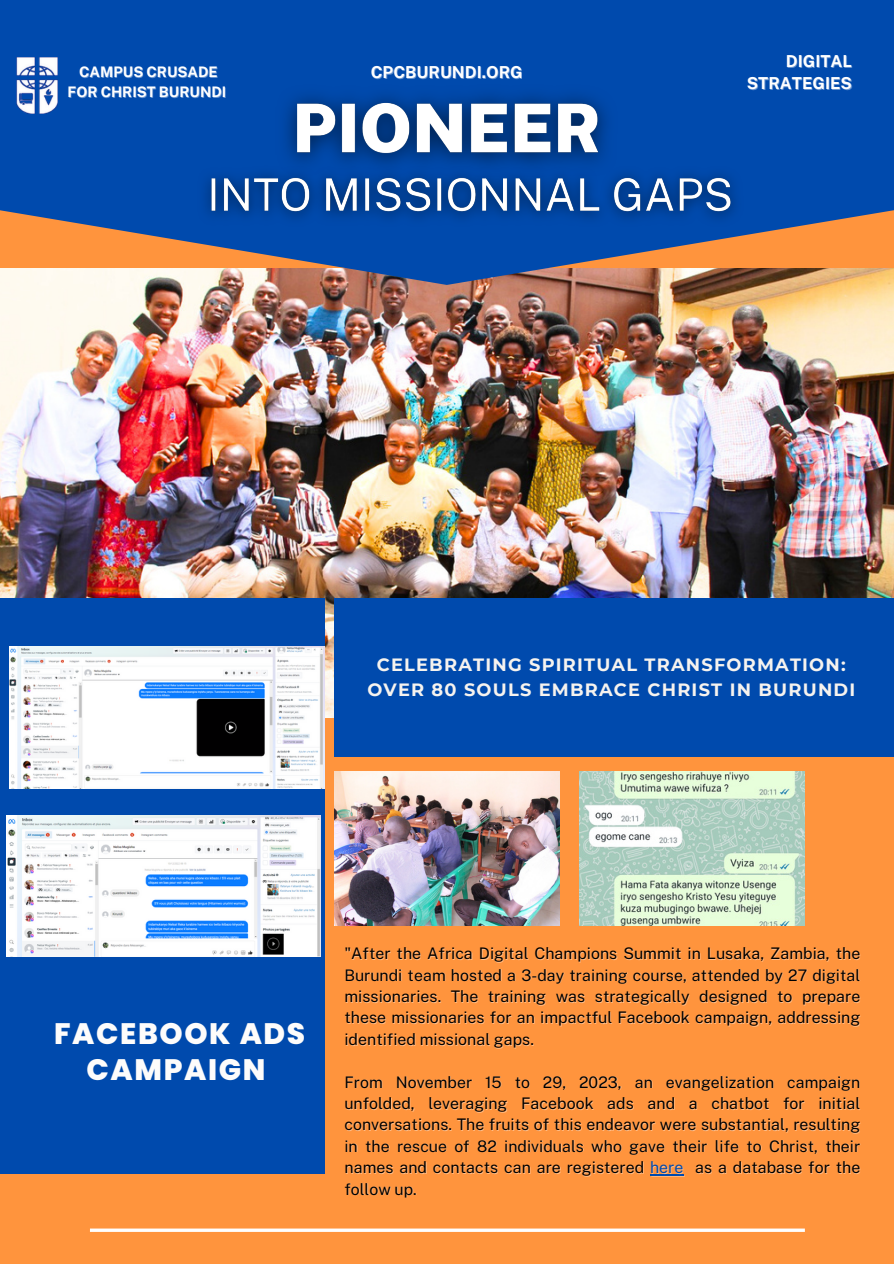
<style>
.page{position:relative;width:894px;height:1264px;background:#fff}
.page>*{position:absolute;margin:0;border:0;box-sizing:border-box;transform-origin:0 0}
.t1{font:800 29.55px/36px "Poppins";letter-spacing:.055em;color:#fdfcfb;text-align:center}
.t2{font:700 17.7px/24.8px "Montserrat";letter-spacing:.07em;color:#f6f3ef;text-align:center}
.t3{font:700 16.5px/22.5px "Public Sans";color:#fff;text-align:right}
.t4{font:15.9px/21.3px "Public Sans";color:#000;text-align:justify}
.t5{font:700 14.55px "Public Sans";color:#fff}
.s1{color:rgb(255 255 255/.4)}
</style>
<div class="page">
<img style="left:0;top:0;width:893px;height:1263px">
<hr style="left:650px;top:1174px;width:33px;height:1px;background:#004aad">
<img style="left:267px;top:76px;width:364px;height:84px">
<img style="left:192px;top:160px;width:558px;height:73px">
<p class="t5" style="left:79px;top:63px;width:140px">CAMPUS CRUSADE</p>
<p class="t3" style="left:371px;top:61px;width:153px">CPCBURUNDI.ORG</p>
<p class="t5" style="left:67px;top:83px;width:160px">FOR CHRIST BURUNDI</p>
<p class="t3" style="left:746px;top:50px;width:107px">DIGITAL<br>STRATEGIES</p>
<p class="t2" style="left:367px;top:652px;width:489px">CELEBRATING SPIRITUAL TRANSFORMATION:<br>OVER 80 SOULS EMBRACE CHRIST IN BURUNDI</p>
<h1 class="t1" style="left:54px;top:1015px;width:253px">FACEBOOK ADS<br>CAMPAIGN</h1>
<h5 class="t4" style="left:344px;top:942px;width:517px">"After the Africa Digital Champions Summit in Lusaka, Zambia, the</h5>
<p class="t4" style="left:344px;top:964px;width:517px">Burundi team hosted a 3-day training course, attended by 27 digital</p>
<p class="t4" style="left:344px;top:985px;width:517px">missionaries. The training was strategically designed to prepare</p>
<h3 class="t4" style="left:344px;top:1007px;width:517px">these missionaries for an impactful Facebook campaign, addressing</h3>
<h4 class="t4" style="left:344px;top:1028px;width:191px">identified missional gaps.</h4>
<p class="t4" style="left:344px;top:1071px;width:517px">From November 15 to 29, 2023, an evangelization campaign</p>
<p class="t4" style="left:344px;top:1092px;width:517px">unfolded, leveraging Facebook ads and a chatbot for initial conversations. The fruits of this endeavor were substantial, resulting in the rescue of 82 individuals who gave their life to Christ, their names and contacts can are registered <span class="s1">here</span> as a database for the follow up.</p>
</div>
